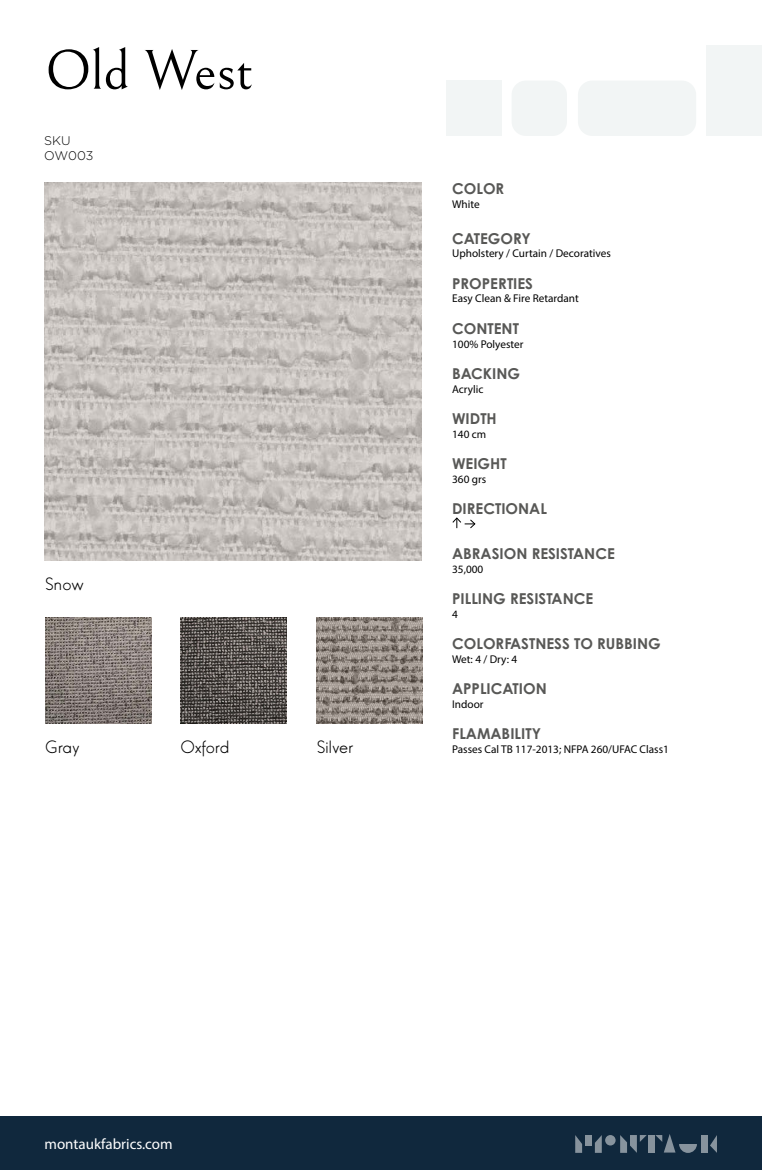
<style>
.page{position:relative;width:762px;height:1170px;background:#fff}
.page>*{position:absolute;margin:0;border:0;box-sizing:border-box;transform-origin:0 0}
.t1{font:56.25px "Bellefair";color:#000}
.t2{font:18.75px "Elegant Lux Mager";color:#000}
.t3{font:700 15px "Century Gothic Pro";color:#585856}
.t4{font:15px "Myriad Pro";color:#fff}
.t5{font:300 12.5px/15px "Gotham";letter-spacing:-.005em;color:#000}
.t6{font:11.25px "Myriad Pro";color:#000}
</style>
<div class="page">
<div style="left:446px;top:81px;width:55px;height:55px;background:#f2f5f5"></div>
<div style="left:706px;top:45px;width:56px;height:91px;background:#f2f5f5"></div>
<div style="left:578px;top:81px;width:118px;height:55px;background:#f2f5f5;border-radius:14px"></div>
<div style="left:511px;top:81px;width:56px;height:55px;background:#f2f5f5;border-radius:14px"></div>
<img style="left:317px;top:617px;width:106px;height:106px">
<img style="left:181px;top:617px;width:106px;height:106px">
<img style="left:45px;top:617px;width:106px;height:106px">
<img style="left:44px;top:182px;width:378px;height:378px">
<div style="left:0;top:1116px;width:762px;height:53px;background:#10283d"></div>
<svg style="left:575px;top:1135px;width:7px;height:17px"></svg>
<div style="left:585px;top:1134px;width:7px;height:11px;background:#87939d"></div>
<div style="left:647px;top:1134px;width:7px;height:18px;background:#87939d"></div>
<div style="left:700px;top:1134px;width:7px;height:18px;background:#87939d"></div>
<svg style="left:620px;top:1135px;width:27px;height:17px"></svg>
<svg style="left:595px;top:1135px;width:7px;height:17px"></svg>
<svg style="left:710px;top:1135px;width:7px;height:17px"></svg>
<svg style="left:605px;top:1134px;width:10px;height:11px"></svg>
<svg style="left:655px;top:1134px;width:42px;height:18px"></svg>
<svg style="left:452px;top:517px;width:24px;height:12px"></svg>
<h1 class="t1" style="left:45px;top:40px;width:210px">Old West</h1>
<p class="t5" style="left:44px;top:132px;width:51px">SKU<br>OW003</p>
<h2 class="t2" style="left:45px;top:573px;width:40px">Snow</h2>
<h2 class="t2" style="left:45px;top:736px;width:36px">Gray</h2>
<h2 class="t2" style="left:181px;top:736px;width:50px">Oxford</h2>
<h2 class="t2" style="left:317px;top:736px;width:38px">Silver</h2>
<h3 class="t3" style="left:452px;top:180px;width:54px">COLOR</h3>
<p class="t6" style="left:452px;top:197px;width:29px">White</p>
<h3 class="t3" style="left:452px;top:229px;width:80px">CATEGORY</h3>
<p class="t6" style="left:452px;top:247px;width:160px">Upholstery / Curtain / Decoratives</p>
<h3 class="t3" style="left:452px;top:274px;width:82px">PROPERTIES</h3>
<p class="t6" style="left:452px;top:292px;width:128px">Easy Clean &amp; Fire Retardant</p>
<h3 class="t3" style="left:452px;top:319px;width:68px">CONTENT</h3>
<p class="t6" style="left:452px;top:337px;width:73px">100% Polyester</p>
<h3 class="t3" style="left:452px;top:364px;width:70px">BACKING</h3>
<p class="t6" style="left:452px;top:382px;width:33px">Acrylic</p>
<h3 class="t3" style="left:452px;top:409px;width:46px">WIDTH</h3>
<p class="t6" style="left:452px;top:427px;width:36px">140 cm</p>
<h3 class="t3" style="left:452px;top:454px;width:56px">WEIGHT</h3>
<p class="t6" style="left:452px;top:472px;width:36px">360 grs</p>
<h3 class="t3" style="left:452px;top:499px;width:96px">DIRECTIONAL</h3>
<h3 class="t3" style="left:452px;top:544px;width:164px">ABRASION RESISTANCE</h3>
<p class="t6" style="left:452px;top:562px;width:33px">35,000</p>
<h3 class="t3" style="left:452px;top:589px;width:143px">PILLING RESISTANCE</h3>
<p class="t6" style="left:452px;top:607px;width:7px">4</p>
<h3 class="t3" style="left:452px;top:634px;width:210px">COLORFASTNESS TO RUBBING</h3>
<p class="t6" style="left:452px;top:652px;width:67px">Wet: 4 / Dry: 4</p>
<h3 class="t3" style="left:452px;top:679px;width:96px">APPLICATION</h3>
<p class="t6" style="left:452px;top:697px;width:33px">Indoor</p>
<h3 class="t3" style="left:452px;top:724px;width:90px">FLAMABILITY</h3>
<p class="t6" style="left:452px;top:742px;width:218px">Passes Cal TB 117-2013; NFPA 260/UFAC Class1</p>
<h3 class="t4" style="left:45px;top:1134px;width:130px">montaukfabrics.com</h3>
</div>
